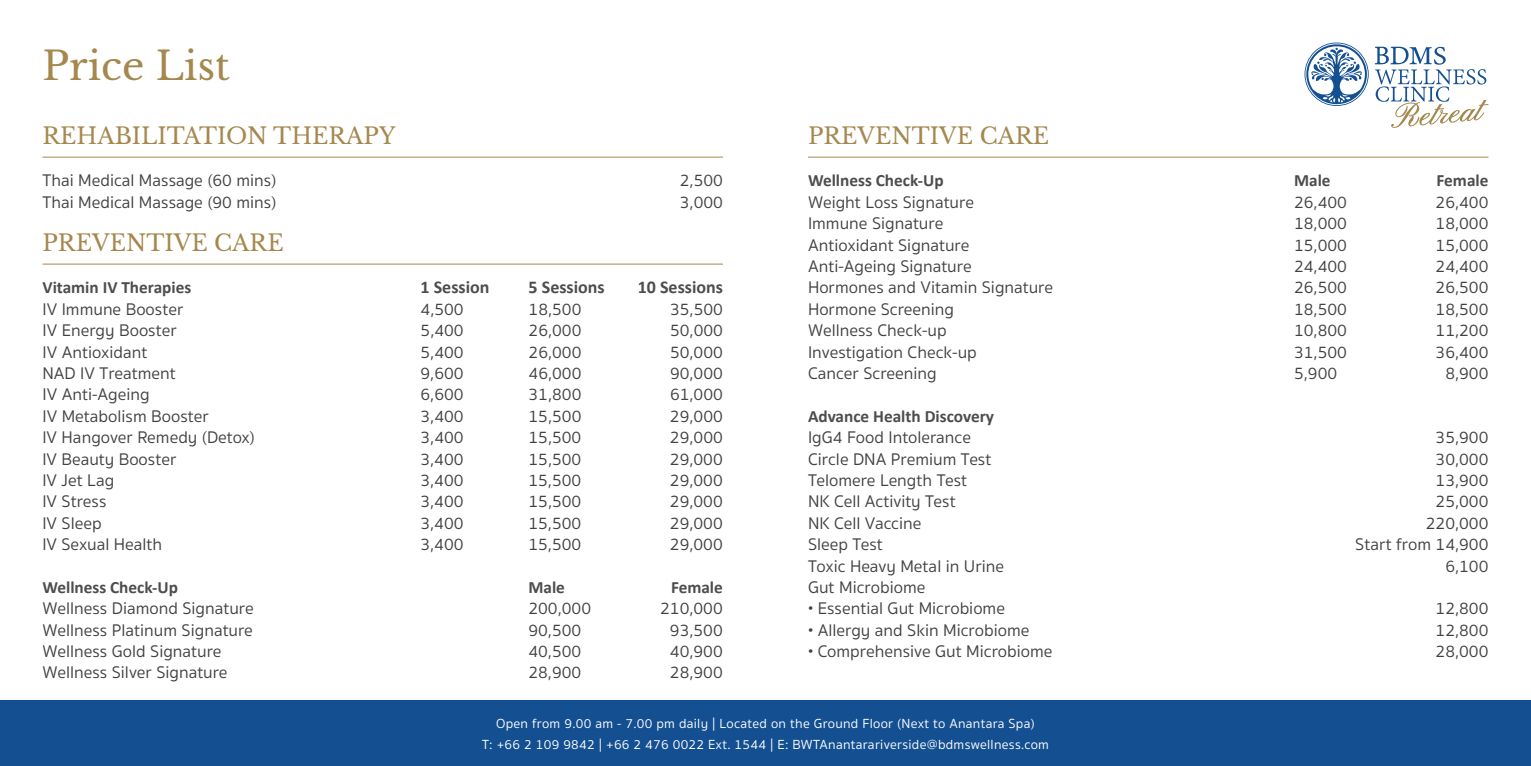
<style>
.page{position:relative;width:1531px;height:766px;background:#fff}
.page>*{position:absolute;margin:0;border:0;box-sizing:border-box;transform-origin:0 0}
.t1{font:39px "Libre Baskerville";color:#a5884e}
.t2{font:22.5px "Libre Baskerville";color:#a5884e}
.t3{font:700 18px "Calibri";color:#4d4d4f}
.t4{font:17.25px "Sukhumvit Set Text";color:#414042}
.t5{font:700 17.25px "Calibri";color:#4d4d4f}
.t6{font:13.5px/21px "Sukhumvit Set Text";letter-spacing:.02em;color:#fff;text-align:center}
</style>
<div class="page">
<hr style="left:43px;top:157px;width:680px;height:1px;background:#a5884e">
<hr style="left:43px;top:263px;width:680px;height:1px;background:#a5884e">
<div style="left:0;top:699px;width:1531px;height:66px;background:#145091"></div>
<svg style="left:1304px;top:43px;width:64px;height:63px"></svg>
<svg style="left:1375px;top:47px;width:113px;height:81px"></svg>
<hr style="left:808px;top:157px;width:680px;height:1px;background:#a5884e">
<h1 class="t1" style="left:43px;top:43px;width:189px">Price List</h1>
<h2 class="t2" style="left:43px;top:122px;width:354px">REHABILITATION THERAPY</h2>
<p class="t4" style="left:43px;top:169px;width:235px">Thai Medical Massage (60 mins)</p>
<p class="t4" style="left:680px;top:169px;width:45px">2,500</p>
<p class="t4" style="left:43px;top:190px;width:235px">Thai Medical Massage (90 mins)</p>
<p class="t4" style="left:680px;top:190px;width:45px">3,000</p>
<h2 class="t2" style="left:43px;top:229px;width:243px">PREVENTIVE CARE</h2>
<p class="t5" style="left:43px;top:275px;width:150px">Vitamin IV Therapies</p>
<p class="t3" style="left:421px;top:275px;width:70px">1 Session</p>
<p class="t3" style="left:529px;top:275px;width:78px">5 Sessions</p>
<p class="t3" style="left:638px;top:275px;width:87px">10 Sessions</p>
<p class="t4" style="left:43px;top:297px;width:142px">IV Immune Booster</p>
<p class="t4" style="left:421px;top:297px;width:45px">4,500</p>
<p class="t4" style="left:529px;top:297px;width:54px">18,500</p>
<p class="t4" style="left:670px;top:297px;width:54px">35,500</p>
<p class="t4" style="left:43px;top:318px;width:136px">IV Energy Booster</p>
<p class="t4" style="left:420px;top:318px;width:45px">5,400</p>
<p class="t4" style="left:529px;top:318px;width:54px">26,000</p>
<p class="t4" style="left:670px;top:318px;width:54px">50,000</p>
<p class="t4" style="left:43px;top:340px;width:106px">IV Antioxidant</p>
<p class="t4" style="left:420px;top:340px;width:45px">5,400</p>
<p class="t4" style="left:528px;top:340px;width:54px">26,000</p>
<p class="t4" style="left:670px;top:340px;width:54px">50,000</p>
<p class="t4" style="left:42px;top:361px;width:135px">NAD IV Treatment</p>
<p class="t4" style="left:420px;top:361px;width:45px">9,600</p>
<p class="t4" style="left:528px;top:361px;width:54px">46,000</p>
<p class="t4" style="left:670px;top:361px;width:54px">90,000</p>
<p class="t4" style="left:42px;top:382px;width:109px">IV Anti-Ageing</p>
<p class="t4" style="left:420px;top:382px;width:45px">6,600</p>
<p class="t4" style="left:528px;top:382px;width:54px">31,800</p>
<p class="t4" style="left:670px;top:382px;width:54px">61,000</p>
<p class="t4" style="left:42px;top:404px;width:168px">IV Metabolism Booster</p>
<p class="t4" style="left:420px;top:404px;width:45px">3,400</p>
<p class="t4" style="left:528px;top:404px;width:54px">15,500</p>
<p class="t4" style="left:670px;top:404px;width:54px">29,000</p>
<p class="t4" style="left:42px;top:425px;width:214px">IV Hangover Remedy (Detox)</p>
<p class="t4" style="left:420px;top:425px;width:45px">3,400</p>
<p class="t4" style="left:528px;top:425px;width:54px">15,500</p>
<p class="t4" style="left:670px;top:425px;width:54px">29,000</p>
<p class="t4" style="left:42px;top:447px;width:135px">IV Beauty Booster</p>
<p class="t4" style="left:420px;top:447px;width:45px">3,400</p>
<p class="t4" style="left:528px;top:447px;width:54px">15,500</p>
<p class="t4" style="left:670px;top:447px;width:54px">29,000</p>
<p class="t4" style="left:42px;top:468px;width:73px">IV Jet Lag</p>
<p class="t4" style="left:420px;top:468px;width:45px">3,400</p>
<p class="t4" style="left:528px;top:468px;width:54px">15,500</p>
<p class="t4" style="left:670px;top:468px;width:54px">29,000</p>
<p class="t4" style="left:42px;top:489px;width:66px">IV Stress</p>
<p class="t4" style="left:420px;top:489px;width:45px">3,400</p>
<p class="t4" style="left:528px;top:489px;width:54px">15,500</p>
<p class="t4" style="left:670px;top:489px;width:54px">29,000</p>
<p class="t4" style="left:42px;top:511px;width:61px">IV Sleep</p>
<p class="t4" style="left:420px;top:511px;width:45px">3,400</p>
<p class="t4" style="left:528px;top:511px;width:54px">15,500</p>
<p class="t4" style="left:670px;top:511px;width:54px">29,000</p>
<p class="t4" style="left:42px;top:532px;width:121px">IV Sexual Health</p>
<p class="t4" style="left:420px;top:532px;width:45px">3,400</p>
<p class="t4" style="left:528px;top:532px;width:54px">15,500</p>
<p class="t4" style="left:670px;top:532px;width:54px">29,000</p>
<p class="t5" style="left:42px;top:575px;width:137px">Wellness Check-Up</p>
<p class="t5" style="left:528px;top:575px;width:38px">Male</p>
<p class="t5" style="left:671px;top:575px;width:53px">Female</p>
<p class="t4" style="left:42px;top:596px;width:213px">Wellness Diamond Signature</p>
<p class="t4" style="left:528px;top:596px;width:64px">200,000</p>
<p class="t4" style="left:660px;top:596px;width:64px">210,000</p>
<p class="t4" style="left:42px;top:618px;width:212px">Wellness Platinum Signature</p>
<p class="t4" style="left:528px;top:618px;width:54px">90,500</p>
<p class="t4" style="left:670px;top:618px;width:54px">93,500</p>
<p class="t4" style="left:42px;top:639px;width:181px">Wellness Gold Signature</p>
<p class="t4" style="left:528px;top:639px;width:54px">40,500</p>
<p class="t4" style="left:670px;top:639px;width:54px">40,900</p>
<p class="t4" style="left:42px;top:660px;width:187px">Wellness Silver Signature</p>
<p class="t4" style="left:528px;top:660px;width:54px">28,900</p>
<p class="t4" style="left:670px;top:660px;width:54px">28,900</p>
<p class="t6" style="left:482px;top:713px;width:568px">Open from 9.00 am - 7.00 pm daily | Located on the Ground Floor (Next to Anantara Spa)<br>T: +66 2 109 9842 | +66 2 476 0022 Ext. 1544 | E: BWTAnantarariverside@bdmswellness.com</p>
<h2 class="t2" style="left:808px;top:122px;width:243px">PREVENTIVE CARE</h2>
<p class="t5" style="left:808px;top:168px;width:137px">Wellness Check-Up</p>
<p class="t5" style="left:1294px;top:168px;width:38px">Male</p>
<p class="t5" style="left:1436px;top:168px;width:53px">Female</p>
<p class="t4" style="left:808px;top:190px;width:167px">Weight Loss Signature</p>
<p class="t4" style="left:1294px;top:190px;width:54px">26,400</p>
<p class="t4" style="left:1435px;top:190px;width:54px">26,400</p>
<p class="t4" style="left:808px;top:211px;width:137px">Immune Signature</p>
<p class="t4" style="left:1294px;top:211px;width:54px">18,000</p>
<p class="t4" style="left:1435px;top:211px;width:54px">18,000</p>
<p class="t4" style="left:808px;top:233px;width:163px">Antioxidant Signature</p>
<p class="t4" style="left:1294px;top:233px;width:54px">15,000</p>
<p class="t4" style="left:1435px;top:233px;width:54px">15,000</p>
<p class="t4" style="left:808px;top:254px;width:165px">Anti-Ageing Signature</p>
<p class="t4" style="left:1294px;top:254px;width:54px">24,400</p>
<p class="t4" style="left:1435px;top:254px;width:54px">24,400</p>
<p class="t4" style="left:808px;top:276px;width:247px">Hormones and Vitamin Signature</p>
<p class="t4" style="left:1294px;top:276px;width:54px">26,500</p>
<p class="t4" style="left:1435px;top:276px;width:54px">26,500</p>
<p class="t4" style="left:808px;top:297px;width:148px">Hormone Screening</p>
<p class="t4" style="left:1294px;top:297px;width:54px">18,500</p>
<p class="t4" style="left:1435px;top:297px;width:54px">18,500</p>
<p class="t4" style="left:808px;top:318px;width:140px">Wellness Check-up</p>
<p class="t4" style="left:1294px;top:318px;width:54px">10,800</p>
<p class="t4" style="left:1435px;top:318px;width:54px">11,200</p>
<p class="t4" style="left:808px;top:340px;width:170px">Investigation Check-up</p>
<p class="t4" style="left:1294px;top:340px;width:54px">31,500</p>
<p class="t4" style="left:1435px;top:340px;width:54px">36,400</p>
<p class="t4" style="left:808px;top:361px;width:130px">Cancer Screening</p>
<p class="t4" style="left:1294px;top:361px;width:45px">5,900</p>
<p class="t4" style="left:1445px;top:361px;width:45px">8,900</p>
<p class="t5" style="left:808px;top:404px;width:188px">Advance Health Discovery</p>
<p class="t4" style="left:808px;top:425px;width:165px">IgG4 Food Intolerance</p>
<p class="t4" style="left:1435px;top:425px;width:54px">35,900</p>
<p class="t4" style="left:808px;top:447px;width:185px">Circle DNA Premium Test</p>
<p class="t4" style="left:1435px;top:447px;width:54px">30,000</p>
<p class="t4" style="left:808px;top:468px;width:161px">Telomere Length Test</p>
<p class="t4" style="left:1435px;top:468px;width:54px">13,900</p>
<p class="t4" style="left:808px;top:489px;width:149px">NK Cell Activity Test</p>
<p class="t4" style="left:1435px;top:489px;width:54px">25,000</p>
<p class="t4" style="left:808px;top:511px;width:115px">NK Cell Vaccine</p>
<p class="t4" style="left:1426px;top:511px;width:64px">220,000</p>
<p class="t4" style="left:808px;top:532px;width:76px">Sleep Test</p>
<p class="t4" style="left:1355px;top:532px;width:135px">Start from 14,900</p>
<p class="t4" style="left:808px;top:553px;width:198px">Toxic Heavy Metal in Urine</p>
<p class="t4" style="left:1445px;top:553px;width:45px">6,100</p>
<p class="t4" style="left:808px;top:575px;width:119px">Gut Microbiome</p>
<p class="t4" style="left:808px;top:596px;width:198px">• Essential Gut Microbiome</p>
<p class="t4" style="left:1435px;top:596px;width:54px">12,800</p>
<p class="t4" style="left:808px;top:618px;width:223px">• Allergy and Skin Microbiome</p>
<p class="t4" style="left:1435px;top:618px;width:54px">12,800</p>
<p class="t4" style="left:808px;top:639px;width:246px">• Comprehensive Gut Microbiome</p>
<p class="t4" style="left:1435px;top:639px;width:54px">28,000</p>
</div>
